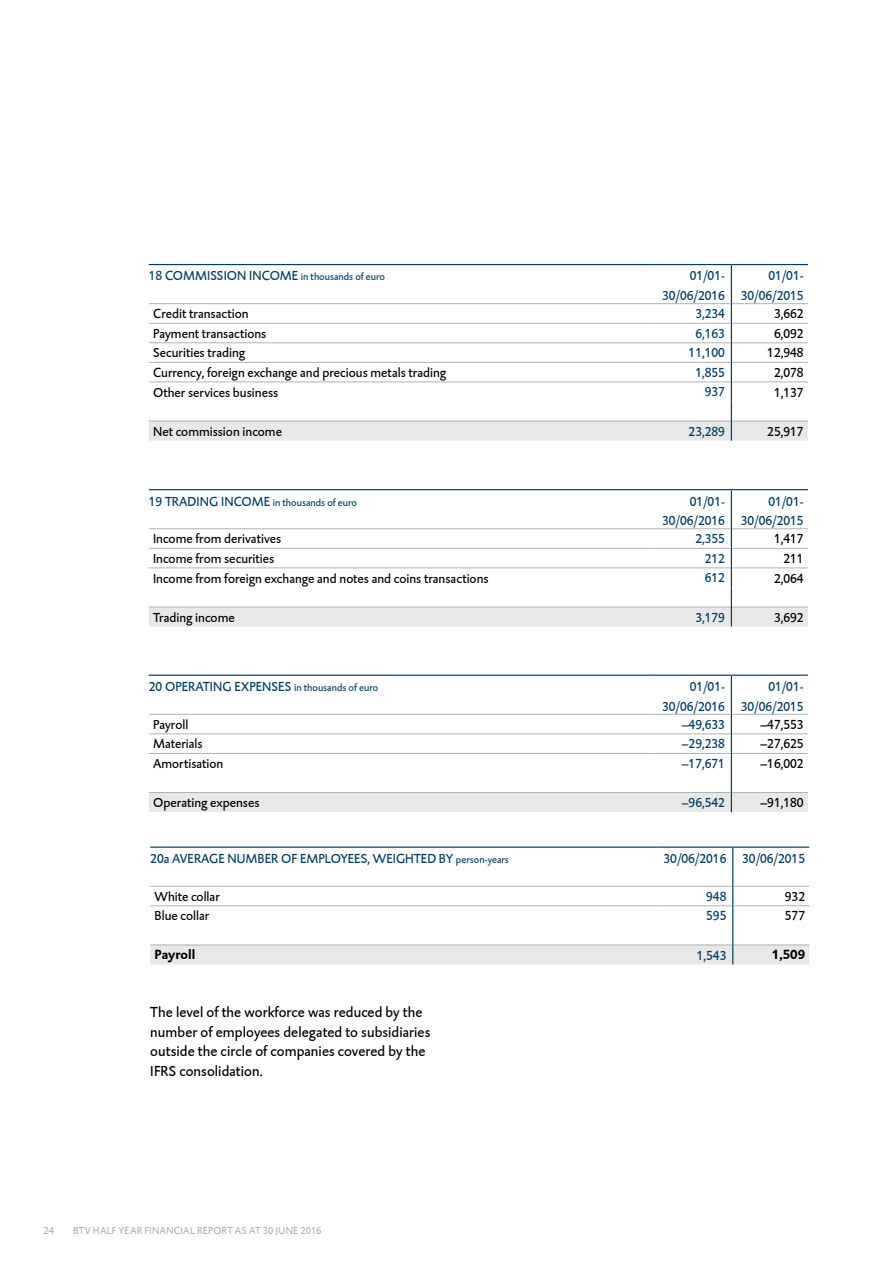
<style>
.page{position:relative;width:893px;height:1263px;background:#fff}
.page>*{position:absolute;margin:0;border:0;box-sizing:border-box;transform-origin:0 0}
.t1{font:15px/19.5px "DTL Caspari T";letter-spacing:.005em;color:#000}
.t2{font:13.5px "DTL Caspari T";color:#000}
.t3{font:13.5px/19.5px "DTL Caspari T";color:#003e64;text-align:right}
.t4{font:700 13.5px "DTL Caspari T";color:#000}
.t5{font:10.5px "DTL Caspari T";color:#003e64}
.t6{font:10.5px "DTL Caspari T";letter-spacing:.025em;color:#b1b2b3}
.s1{font-size:13.5px}
.s2{font-size:10.5px}
</style>
<div class="page">
<hr style="left:149px;top:528px;width:506px;height:1px;background:#b1b2b3">
<hr style="left:732px;top:528px;width:76px;height:1px;background:#b1b2b3">
<hr style="left:655px;top:528px;width:76px;height:1px;background:#b1b2b3">
<hr style="left:149px;top:489px;width:506px;height:1px;background:#003e64">
<svg style="left:149px;top:529px;width:659px;height:98px"></svg>
<hr style="left:655px;top:489px;width:76px;height:1px;background:#003e64">
<hr style="left:731px;top:490px;width:1px;height:39px;background:#003e64">
<hr style="left:731px;top:489px;width:77px;height:1px;background:#003e64">
<hr style="left:149px;top:674px;width:506px;height:2px;background:#003e64">
<svg style="left:149px;top:714px;width:659px;height:98px"></svg>
<hr style="left:655px;top:674px;width:76px;height:2px;background:#003e64">
<hr style="left:731px;top:676px;width:1px;height:38px;background:#003e64">
<hr style="left:731px;top:674px;width:77px;height:2px;background:#003e64">
<hr style="left:149px;top:303px;width:506px;height:1px;background:#b1b2b3">
<hr style="left:732px;top:303px;width:76px;height:1px;background:#b1b2b3">
<hr style="left:655px;top:303px;width:76px;height:1px;background:#b1b2b3">
<hr style="left:149px;top:264px;width:506px;height:1px;background:#003e64">
<svg style="left:149px;top:304px;width:659px;height:137px"></svg>
<hr style="left:655px;top:264px;width:76px;height:1px;background:#003e64">
<hr style="left:731px;top:265px;width:1px;height:39px;background:#003e64">
<hr style="left:731px;top:264px;width:77px;height:1px;background:#003e64">
<hr style="left:150px;top:846px;width:506px;height:2px;background:#003e64">
<hr style="left:656px;top:846px;width:77px;height:2px;background:#003e64">
<hr style="left:732px;top:848px;width:1px;height:38px;background:#003e64">
<hr style="left:733px;top:846px;width:76px;height:2px;background:#003e64">
<svg style="left:150px;top:886px;width:659px;height:78px"></svg>
<p class="t3" style="left:149px;top:266px;width:43px">18 Commissi</p>
<p class="t5" style="left:227px;top:270px;width:160px"><span class="s1">on income</span> in thousands of euro</p>
<p class="t3" style="left:662px;top:266px;width:64px">01/01-<br>30/06/2016</p>
<p class="t3" style="left:741px;top:266px;width:64px">01/01-<br>30/06/2015</p>
<p class="t2" style="left:153px;top:305px;width:97px">Credit transaction</p>
<p class="t3" style="left:695px;top:304px;width:31px">3,234</p>
<p class="t2" style="left:774px;top:305px;width:31px">3,662</p>
<p class="t2" style="left:153px;top:325px;width:115px">Payment transactions</p>
<p class="t3" style="left:695px;top:323px;width:31px">6,163</p>
<p class="t2" style="left:774px;top:325px;width:31px">6,092</p>
<p class="t2" style="left:153px;top:344px;width:94px">Securities trading</p>
<p class="t3" style="left:689px;top:343px;width:38px">11,100</p>
<p class="t2" style="left:767px;top:344px;width:38px">12,948</p>
<p class="t2" style="left:153px;top:364px;width:295px">Currency, foreign exchange and precious metals trading</p>
<p class="t3" style="left:695px;top:363px;width:31px">1,855</p>
<p class="t2" style="left:774px;top:364px;width:31px">2,078</p>
<p class="t2" style="left:153px;top:384px;width:127px">Other services business</p>
<p class="t3" style="left:705px;top:382px;width:22px">937</p>
<p class="t2" style="left:774px;top:384px;width:31px">1,137</p>
<p class="t2" style="left:153px;top:423px;width:130px">Net commission income</p>
<p class="t3" style="left:689px;top:421px;width:38px">23,289</p>
<p class="t2" style="left:767px;top:423px;width:38px">25,917</p>
<p class="t3" style="left:149px;top:491px;width:56px">19 Trading</p>
<p class="t5" style="left:221px;top:495px;width:137px"><span class="s1">income</span> in thousands of euro</p>
<p class="t3" style="left:662px;top:491px;width:64px">01/01-<br>30/06/2016</p>
<p class="t3" style="left:741px;top:491px;width:64px">01/01-<br>30/06/2015</p>
<p class="t2" style="left:153px;top:530px;width:130px">Income from derivatives</p>
<p class="t3" style="left:695px;top:529px;width:31px">2,355</p>
<p class="t2" style="left:774px;top:530px;width:31px">1,417</p>
<p class="t2" style="left:153px;top:550px;width:123px">Income from securities</p>
<p class="t3" style="left:705px;top:548px;width:22px">212</p>
<p class="t2" style="left:783px;top:550px;width:22px">211</p>
<p class="t2" style="left:153px;top:569px;width:337px">Income from foreign exchange and notes and coins transactions</p>
<p class="t3" style="left:705px;top:568px;width:22px">612</p>
<p class="t2" style="left:774px;top:569px;width:31px">2,064</p>
<p class="t2" style="left:153px;top:609px;width:83px">Trading income</p>
<p class="t3" style="left:695px;top:607px;width:31px">3,179</p>
<p class="t2" style="left:774px;top:609px;width:31px">3,692</p>
<p class="t3" style="left:149px;top:677px;width:69px">20 Operating</p>
<p class="t5" style="left:234px;top:681px;width:145px"><span class="s1">expenses</span> in thousands of euro</p>
<p class="t3" style="left:662px;top:677px;width:64px">01/01-<br>30/06/2016</p>
<p class="t3" style="left:741px;top:677px;width:64px">01/01-<br>30/06/2015</p>
<p class="t2" style="left:153px;top:716px;width:37px">Payroll</p>
<p class="t3" style="left:682px;top:714px;width:45px">–49,633</p>
<p class="t2" style="left:760px;top:716px;width:45px">–47,553</p>
<p class="t2" style="left:153px;top:735px;width:51px">Materials</p>
<p class="t3" style="left:682px;top:734px;width:45px">–29,238</p>
<p class="t2" style="left:760px;top:735px;width:45px">–27,625</p>
<p class="t2" style="left:153px;top:755px;width:72px">Amortisation</p>
<p class="t3" style="left:682px;top:754px;width:45px">–17,671</p>
<p class="t2" style="left:760px;top:755px;width:45px">–16,002</p>
<p class="t2" style="left:153px;top:794px;width:108px">Operating expenses</p>
<p class="t3" style="left:682px;top:793px;width:45px">–96,542</p>
<p class="t2" style="left:760px;top:794px;width:45px">–91,180</p>
<p class="t3" style="left:150px;top:849px;width:88px">20a averag e numb</p>
<p class="t3" style="left:265px;top:849px;width:246px">er of employees, weig hted by <span class="s2">person-years</span></p>
<p class="t3" style="left:663px;top:849px;width:143px">30/06/2016 30/06/2015</p>
<p class="t2" style="left:154px;top:888px;width:67px">White collar</p>
<p class="t3" style="left:706px;top:886px;width:22px">948</p>
<p class="t2" style="left:785px;top:888px;width:22px">932</p>
<p class="t2" style="left:154px;top:907px;width:56px">Blue collar</p>
<p class="t3" style="left:706px;top:906px;width:22px">595</p>
<p class="t2" style="left:785px;top:907px;width:22px">577</p>
<p class="t4" style="left:154px;top:946px;width:42px">Payroll</p>
<p class="t3" style="left:697px;top:945px;width:31px">1,543</p>
<p class="t4" style="left:772px;top:946px;width:34px">1,509</p>
<p class="t1" style="left:150px;top:1002px;width:282px">The level of the workforce was reduced by the number of employees delegated to subsidiaries outside the circle of companies covered by the IFRS consolidation.</p>
<p class="t6" style="left:44px;top:1223px;width:12px">24</p>
<p class="t6" style="left:73px;top:1223px;width:59px">BTV HALF YEAR</p>
<p class="t6" style="left:145px;top:1223px;width:60px">FINANCIAL REPORT</p>
<p class="t6" style="left:235px;top:1223px;width:88px">AS AT 30 JUNE 2016</p>
</div>
